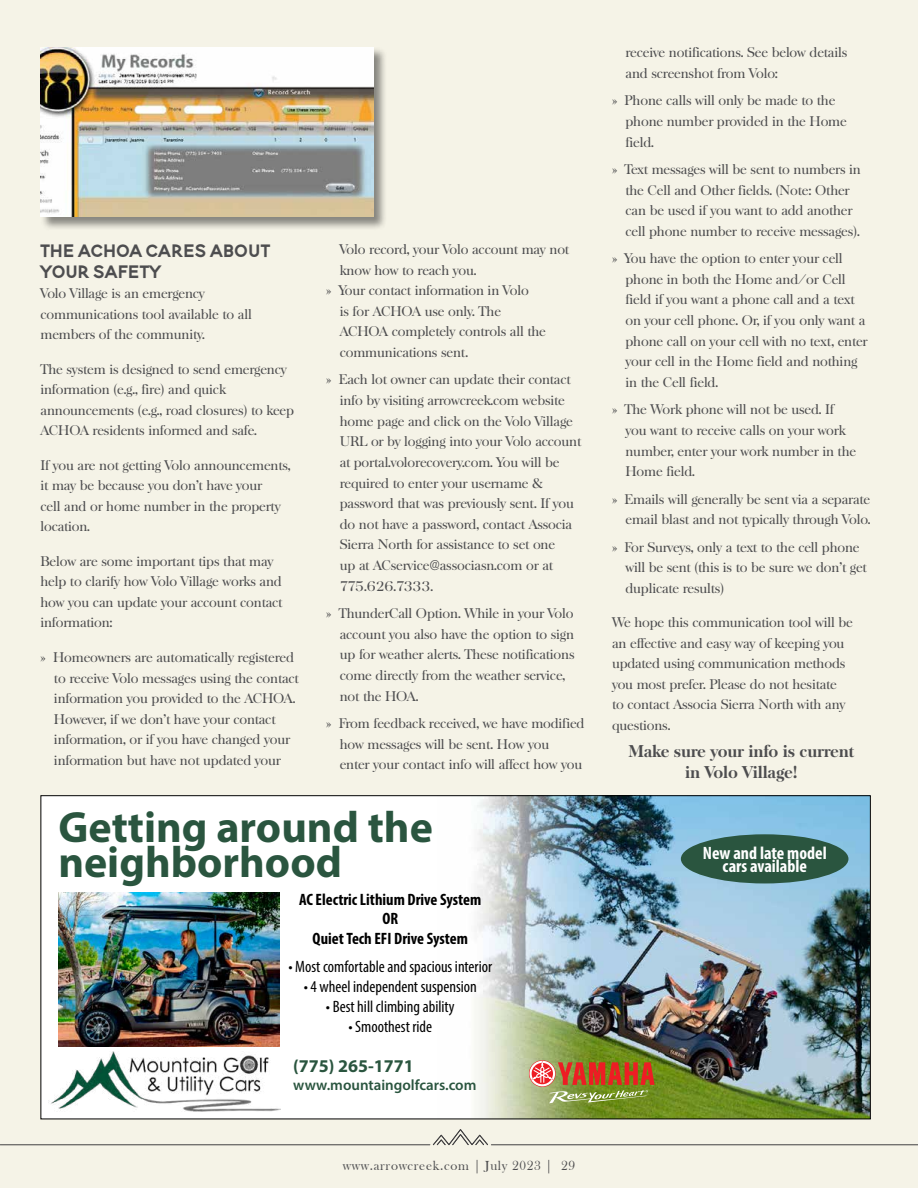
<style>
.page{position:relative;width:918px;height:1188px;background:#f5f3e7}
.page>*{position:absolute;margin:0;border:0;box-sizing:border-box;transform-origin:0 0}
.t1{font:700 43.95px/35.2px "Myriad Pro";color:#2a553f}
.t2{font:700 31.5px "Blooming Elegant Sans";color:#4d4d4f}
.t3{font:700 18px "Myriad Pro";color:#2a553f}
.t4{font:700 condensed 17.85px/13.5px "Myriad Pro";color:#fff;text-align:center}
.t5{font:condensed 16.5px "Myriad Pro";color:#000}
.t6{font:700 condensed 16.5px/19.5px "Myriad Pro";color:#000;text-align:center}
.t7{font:800 16.5px/21px "Baskerville Serial";letter-spacing:-.01em;color:#4d4d4f;text-align:center}
.t8{font:600 15px "Myriad Pro";color:#2a553f}
.t9{font:13.5px/20.7px "Baskerville Serial";letter-spacing:-.01em;color:#4d4d4f}
.t10{font:13.5px "Bask Old Face";letter-spacing:.05em;color:#4d4d4f}
</style>
<div class="page">
<svg style="left:433px;top:1129px;width:55px;height:16px"></svg>
<hr style="left:491px;top:1144px;width:427px;height:1px;background:#414042">
<hr style="left:0;top:1144px;width:430px;height:1px;background:#414042">
<div style="left:40px;top:47px;width:347px;height:184px;background:#000;opacity:.45"></div>
<img style="left:41px;top:47px;width:332px;height:170px">
<div style="left:41px;top:796px;width:829px;height:323px;background:#fff"></div>
<img style="left:474px;top:797px;width:395px;height:320px">
<svg style="left:529px;top:1060px;width:27px;height:27px"></svg>
<div style="left:530px;top:1061px;width:25px;height:25px;background:#fff;border-radius:50%"></div>
<svg style="left:531px;top:1061px;width:124px;height:42px;background:#ab7d44"></svg>
<img style="left:48px;top:1052px;width:232px;height:60px">
<div style="left:681px;top:834px;width:167px;height:49px;background:#2a553f;border-radius:50%"></div>
<img style="left:58px;top:893px;width:221px;height:154px">
<h2 class="t2" style="left:40px;top:227px;width:231px">the achoa cares about</h2>
<h2 class="t2" style="left:40px;top:248px;width:122px">your safety</h2>
<p class="t9" style="left:40px;top:283px;width:213px">Volo Village is an emergency communications tool available to all members of the community.</p>
<p class="t9" style="left:40px;top:359px;width:255px">The system is designed to send emergency information (e.g., fire) and quick announcements (e.g., road closures) to keep ACHOA residents informed and safe.</p>
<p class="t9" style="left:40px;top:455px;width:252px">If you are not getting Volo announcements, it may be because you don’t have your<br>cell and or home number in the property location.</p>
<p class="t9" style="left:40px;top:551px;width:243px">Below are some important tips that may help to clarify how Volo Village works and how you can update your account contact information:</p>
<p class="t9" style="left:54px;top:647px;width:246px;text-indent:-14px">» Homeowners are automatically registered to receive Volo messages using the contact information you provided to the ACHOA.<br>However, if we don’t have your contact information, or if you have changed your information but have not updated your</p>
<p class="t9" style="left:340px;top:239px;width:231px">Volo record, your Volo account may not</p>
<p class="t9" style="left:340px;top:260px;width:138px">know how to reach you.</p>
<p class="t9" style="left:326px;top:280px;width:204px">» Your contact information in Volo</p>
<p class="t9" style="left:340px;top:301px;width:163px">is for ACHOA use only. The</p>
<p class="t9" style="left:340px;top:322px;width:208px">ACHOA completely controls all the</p>
<p class="t9" style="left:340px;top:342px;width:130px">communications sent.</p>
<p class="t9" style="left:340px;top:370px;width:243px;text-indent:-14px">» Each lot owner can update their contact info by visiting arrowcreek.com website home page and click on the Volo Village URL or by logging into your Volo account at portal.volorecovery.com. You will be required to enter your username &amp; password that was previously sent. If you do not have a password, contact Associa Sierra North for assistance to set one<br>up at ACservice@associasn.com or at 775.626.7333.</p>
<p class="t9" style="left:340px;top:603px;width:236px;text-indent:-14px">» ThunderCall Option. While in your Volo account you also have the option to sign up for weather alerts. These notifications come directly from the weather service, not the HOA.</p>
<p class="t9" style="left:340px;top:713px;width:246px;text-indent:-14px">» From feedback received, we have modified how messages will be sent. How you<br>enter your contact info will affect how you</p>
<h1 class="t1" style="left:58px;top:808px;width:376px">Getting around the neighborhood</h1>
<p class="t6" style="left:299px;top:889px;width:184px">AC Electric Lithium Drive System<br>OR<br>Quiet Tech EFI Drive System</p>
<p class="t5" style="left:288px;top:957px;width:205px">• Most comfortable and spacious interior</p>
<p class="t5" style="left:304px;top:977px;width:175px">• 4 wheel independent suspension</p>
<p class="t5" style="left:326px;top:997px;width:130px">• Best hill climbing ability</p>
<p class="t5" style="left:348px;top:1016px;width:85px">• Smoothest ride</p>
<h3 class="t3" style="left:293px;top:1054px;width:122px">(775) 265-1771</h3>
<p class="t8" style="left:293px;top:1076px;width:185px">www.mountaingolfcars.com</p>
<p class="t10" style="left:343px;top:1158px;width:234px">www.arrowcreek.com | July 2023 | 29</p>
<p class="t9" style="left:626px;top:42px;width:223px">receive notifications. See below details and screenshot from Volo:</p>
<p class="t9" style="left:626px;top:90px;width:223px;text-indent:-14px">» Phone calls will only be made to the phone number provided in the Home field.</p>
<p class="t9" style="left:626px;top:159px;width:237px;text-indent:-14px">» Text messages will be sent to numbers in the Cell and Other fields. (Note: Other can be used if you want to add another cell phone number to receive messages).</p>
<p class="t9" style="left:626px;top:248px;width:244px;text-indent:-14px">» You have the option to enter your cell phone in both the Home and/or Cell field if you want a phone call and a text on your cell phone. Or, if you only want a phone call on your cell with no text, enter your cell in the Home field and nothing in the Cell field.</p>
<p class="t9" style="left:626px;top:399px;width:232px;text-indent:-14px">» The Work phone will not be used. If you want to receive calls on your work number, enter your work number in the<br>Home field.</p>
<p class="t9" style="left:612px;top:489px;width:260px;text-align:right">» Emails will generally be sent via a separate email blast and not typically through Volo.</p>
<p class="t9" style="left:626px;top:537px;width:243px;text-indent:-14px">» For Surveys, only a text to the cell phone will be sent (this is to be sure we don’t get duplicate results)</p>
<p class="t9" style="left:612px;top:612px;width:242px">We hope this communication tool will be an effective and easy way of keeping you updated using communication methods you most prefer. Please do not hesitate<br>to contact Associa Sierra North with any questions.</p>
<p class="t7" style="left:629px;top:741px;width:227px">Make sure your info is current in Volo Village!</p>
<h3 class="t4" style="left:703px;top:846px;width:125px">New and late model cars available</h3>
</div>
